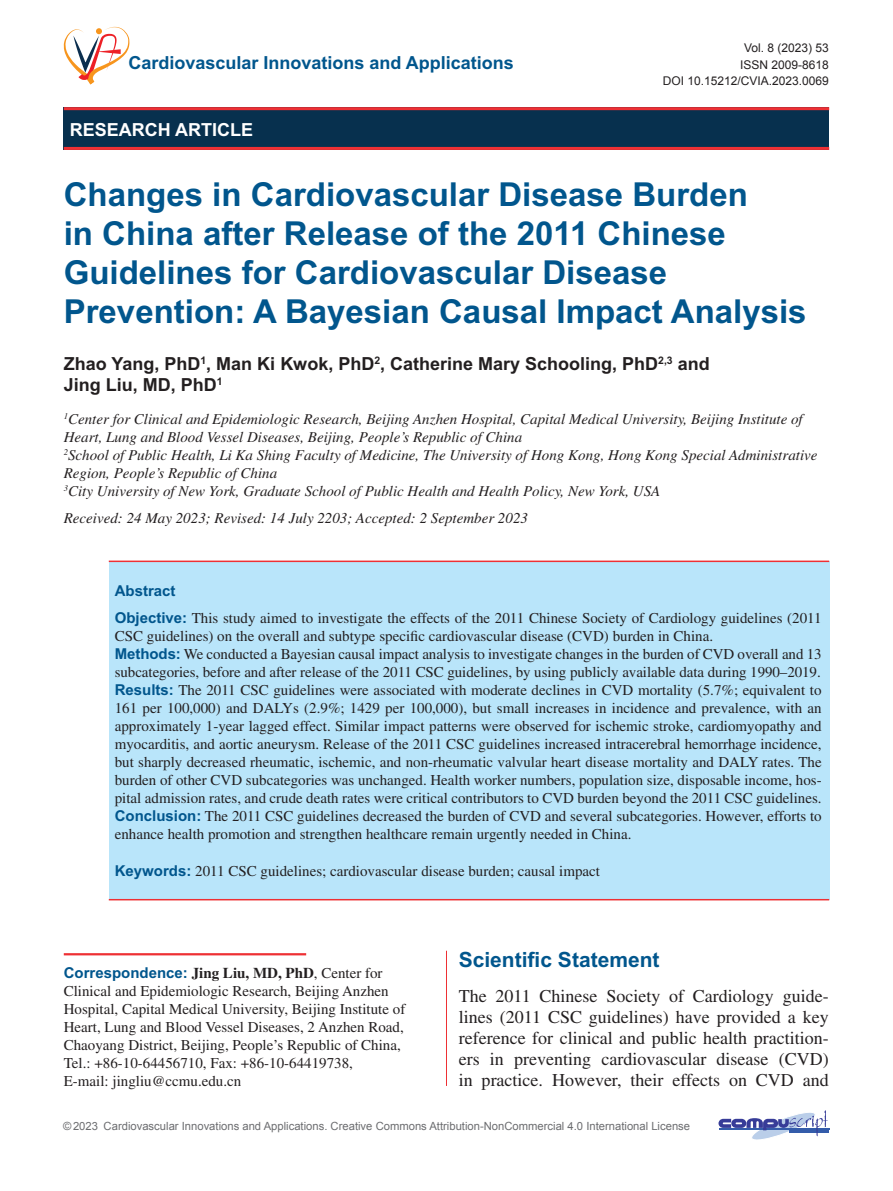
<style>
.page{position:relative;width:893px;height:1191px;background:#fff}
.page>*{position:absolute;margin:0;border:0;box-sizing:border-box;transform-origin:0 0}
.t1{font:700 33px/39px "Arial";color:#01568d}
.t2{font:700 21px "Arial";color:#01568d}
.t3{font:18px/21px "Times";color:#231f20;text-align:justify}
.t4{font:700 18px/21px "Arial";color:#231f20}
.t5{font:700 18px "Arial";color:#01568d}
.t6{font:700 18px "Arial";color:#fff}
.t7{font:15px/18px "Times";color:#231f20}
.t8{font:italic 15px/18px "Times";color:#231f20}
.t9{font:700 15px "Arial";color:#01568d}
.t10{font:12px/16.5px "Arial";color:#231f20;text-align:right}
.t11{font:11.25px "Arial";color:#6c6d70}
.s1{font-family:"Arial";font-weight:700;color:#01568d}
.s2{font-family:"Times";color:#231f20}
.s3{font-family:"Times";font-weight:400;color:#231f20}
</style>
<div class="page">
<svg style="left:64px;top:27px;width:65px;height:57px"></svg>
<div style="left:789px;top:1128px;width:40px;height:5px;background:#345caa"></div>
<svg style="left:718px;top:1110px;width:110px;height:30px"></svg>
<hr style="left:446px;top:950px;width:1px;height:136px;background:#ee3034">
<div style="left:64px;top:108px;width:765px;height:42px;background:#07304e"></div>
<hr style="left:64px;top:107px;width:765px;height:3px;background:#ee3034">
<hr style="left:64px;top:147px;width:765px;height:3px;background:#ee3034">
<div style="left:109px;top:561px;width:720px;height:338px;background:#b9e5fa"></div>
<hr style="left:109px;top:560px;width:720px;height:2px;background:#ee3034">
<hr style="left:109px;top:899px;width:720px;height:1px;background:#ee3034">
<hr style="left:64px;top:953px;width:242px;height:2px;background:#ee3034">
<p class="t5" style="left:128px;top:53px;width:387px">Cardiovascular Innovations and Applications</p>
<p class="t6" style="left:70px;top:119px;width:185px">RESEARCH ARTICLE</p>
<p class="t10" style="left:663px;top:40px;width:168px">Vol. 8 (2023) 53<br>ISSN 2009-8618<br>DOI 10.15212/CVIA.2023.0069</p>
<h1 class="t1" style="left:64px;top:175px;width:744px">Changes in Cardiovascular Disease Burden<br>in China after Release of the 2011 Chinese Guidelines for Cardiovascular Disease Prevention: A Bayesian Causal Impact Analysis</h1>
<p class="t4" style="left:64px;top:353px;width:647px">Zhao Yang, PhD<sup>1</sup>, Man Ki Kwok, PhD<sup>2</sup>, Catherine Mary Schooling, PhD<sup>2,3</sup> and<br>Jing Liu, MD, PhD<sup>1</sup></p>
<p class="t8" style="left:64px;top:410px;width:755px"><sup>1</sup>Center for Clinical and Epidemiologic Research, Beijing Anzhen Hospital, Capital Medical University, Beijing Institute of Heart, Lung and Blood Vessel Diseases, Beijing, People’s Republic of China<br><sup>2</sup>School of Public Health, Li Ka Shing Faculty of Medicine, The University of Hong Kong, Hong Kong Special Administrative Region, People’s Republic of China<br><sup>3</sup>City University of New York, Graduate School of Public Health and Health Policy, New York, USA</p>
<p class="t8" style="left:64px;top:509px;width:466px">Received: 24 May 2023; Revised: 14 July 2203; Accepted: 2 September 2023</p>
<p class="t9" style="left:115px;top:582px;width:62px">Abstract</p>
<p class="t7" style="left:115px;top:609px;width:708px"><span class="s1">Objective:</span> This study aimed to investigate the effects of the 2011 Chinese Society of Cardiology guidelines (2011<br>CSC guidelines) on the overall and subtype specific cardiovascular disease (CVD) burden in China.<br><span class="s1">Methods:</span> We conducted a Bayesian causal impact analysis to investigate changes in the burden of CVD overall and 13 subcategories, before and after release of the 2011 CSC guidelines, by using publicly available data during 1990–2019.<br><span class="s1">Results:</span> The 2011 CSC guidelines were associated with moderate declines in CVD mortality (5.7%; equivalent to 161 per 100,000) and DALYs (2.9%; 1429 per 100,000), but small increases in incidence and prevalence, with an approximately 1-year lagged effect. Similar impact patterns were observed for ischemic stroke, cardiomyopathy and myocarditis, and aortic aneurysm. Release of the 2011 CSC guidelines increased intracerebral hemorrhage incidence, but sharply decreased rheumatic, ischemic, and non-rheumatic valvular heart disease mortality and DALY rates. The burden of other CVD subcategories was unchanged. Health worker numbers, population size, disposable income, hos&shy;pital admission rates, and crude death rates were critical contributors to CVD burden beyond the 2011 CSC guidelines.<br><span class="s1">Conclusion:</span> The 2011 CSC guidelines decreased the burden of CVD and several subcategories. However, efforts to enhance health promotion and strengthen healthcare remain urgently needed in China.</p>
<p class="t7" style="left:115px;top:862px;width:487px"><span class="s1">Keywords:</span> 2011 CSC guidelines; cardiovascular disease burden; causal impact</p>
<p class="t9" style="left:64px;top:964px;width:320px">Correspondence: <span class="s2">Jing Liu, MD, PhD</span><span class="s3">, Center for</span></p>
<p class="t7" style="left:64px;top:981px;width:343px">Clinical and Epidemiologic Research, Beijing Anzhen Hospital, Capital Medical University, Beijing Institute of Heart, Lung and Blood Vessel Diseases, 2 Anzhen Road, Chaoyang District, Beijing, People’s Republic of China, Tel.: +86-10-64456710, Fax: +86-10-64419738,<br>E-mail: jingliu@ccmu.edu.cn</p>
<h2 class="t2" style="left:459px;top:948px;width:202px">Scientific Statement</h2>
<p class="t3" style="left:459px;top:985px;width:371px">The 2011 Chinese Society of Cardiology guide&shy;lines (2011 CSC guidelines) have provided a key reference for clinical and public health practition&shy;ers in preventing cardiovascular disease (CVD) in practice. However, their effects on CVD and</p>
<p class="t11" style="left:63px;top:1118px;width:628px">©2023 Cardiovascular Innovations and Applications. Creative Commons Attribution-NonCommercial 4.0 International License</p>
</div>
